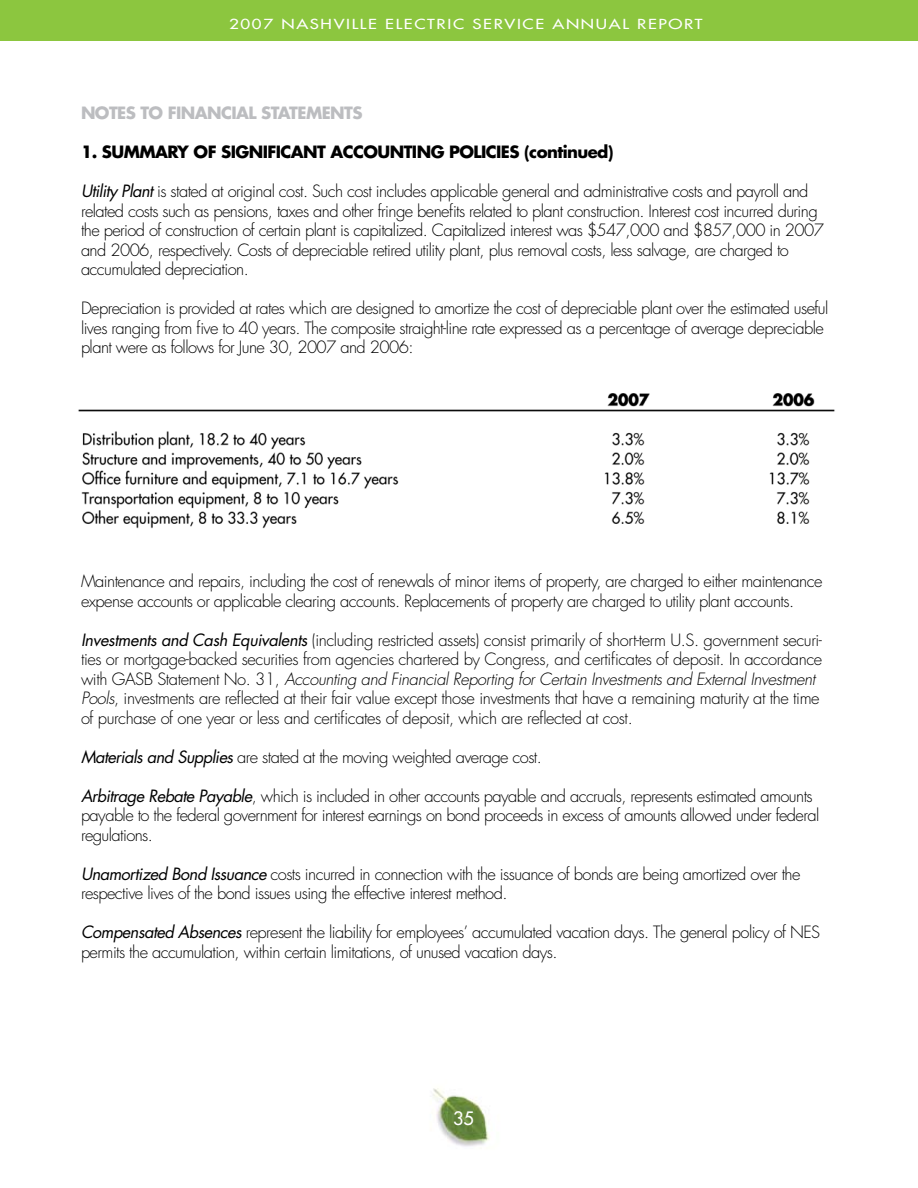
<style>
.page{position:relative;width:918px;height:1188px;background:#fff}
.page>*{position:absolute;margin:0;border:0;box-sizing:border-box;transform-origin:0 0}
.t1{font:18px "Futura";color:#fff}
.t2{font:300 16.5px/19.5px "Futura";letter-spacing:-.035em;color:#000}
.t3{font:700 16.5px "Futura";letter-spacing:-.035em;color:#000}
.t4{font:700 16.5px "Futura";letter-spacing:-.035em;color:#bcbdc0}
.t5{font:13.5px "Futura";letter-spacing:.1em;color:#fff;scale:1.25 1}
.s1{font-weight:400;font-style:italic}
.s2{font-style:italic}
</style>
<div class="page">
<div style="left:0;top:0;width:918px;height:40px;background:#8cc63f"></div>
<img style="left:433px;top:1088px;width:57px;height:59px">
<img style="left:78px;top:393px;width:757px;height:136px">
<p class="t5" style="left:229px;top:15px;width:380px">2007 NASHVILLE ELECTRIC SERVICE ANNUAL REPORT</p>
<p class="t4" style="left:81px;top:102px;width:283px">NOTES TO FINANCIAL STATEMENTS</p>
<p class="t3" style="left:81px;top:141px;width:534px">1. SUMMARY OF SIGNIFICANT ACCOUNTING POLICIES (continued)</p>
<p class="t2" style="left:81px;top:182px;width:745px"><span class="s1">Utility Plant</span> is stated at original cost. Such cost includes applicable general and administrative costs and payroll and related costs such as pensions, taxes and other fringe benefits related to plant construction. Interest cost incurred during the period of construction of certain plant is capitalized. Capitalized interest was $547,000 and $857,000 in 2007 and 2006, respectively. Costs of depreciable retired utility plant, plus removal costs, less salvage, are charged to accumulated depreciation.</p>
<p class="t2" style="left:81px;top:299px;width:749px">Depreciation is provided at rates which are designed to amortize the cost of depreciable plant over the estimated useful lives ranging from five to 40 years. The composite straight-line rate expressed as a percentage of average depreciable plant were as follows for June 30, 2007 and 2006:</p>
<p class="t2" style="left:81px;top:572px;width:743px">Maintenance and repairs, including the cost of renewals of minor items of property, are charged to either maintenance expense accounts or applicable clearing accounts. Replacements of property are charged to utility plant accounts.</p>
<p class="t2" style="left:81px;top:630px;width:743px"><span class="s1">Investments and Cash Equivalents</span> (including restricted assets) consist primarily of short-term U.S. government securi&shy;ties or mortgage-backed securities from agencies chartered by Congress, and certificates of deposit. In accordance with GASB Statement No. 31, <span class="s2">Accounting and Financial Reporting for Certain Investments and External Investment Pools</span>, investments are reflected at their fair value except those investments that have a remaining maturity at the time of purchase of one year or less and certificates of deposit, which are reflected at cost.</p>
<p class="t2" style="left:81px;top:747px;width:462px"><span class="s1">Materials and Supplies</span> are stated at the moving weighted average cost.</p>
<p class="t2" style="left:81px;top:786px;width:740px"><span class="s1">Arbitrage Rebate Payable</span>, which is included in other accounts payable and accruals, represents estimated amounts payable to the federal government for interest earnings on bond proceeds in excess of amounts allowed under federal regulations.</p>
<p class="t2" style="left:81px;top:864px;width:721px"><span class="s1">Unamortized Bond Issuance</span> costs incurred in connection with the issuance of bonds are being amortized over the respective lives of the bond issues using the effective interest method.</p>
<p class="t2" style="left:81px;top:923px;width:741px"><span class="s1">Compensated Absences</span> represent the liability for employees’ accumulated vacation days. The general policy of NES permits the accumulation, within certain limitations, of unused vacation days.</p>
<p class="t1" style="left:453px;top:1106px;width:22px">35</p>
</div>
